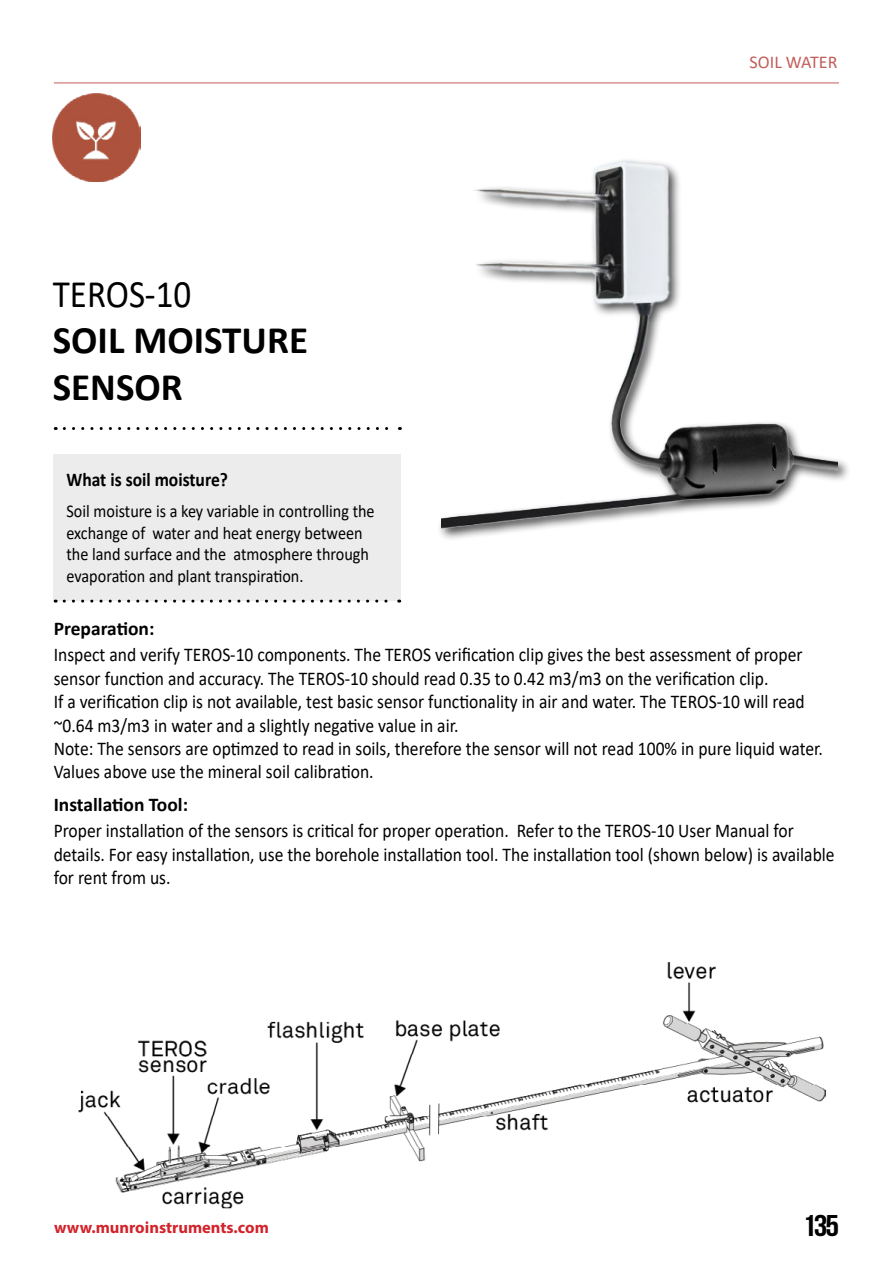
<style>
.page{position:relative;width:893px;height:1263px;background:#fff}
.page>*{position:absolute;margin:0;border:0;box-sizing:border-box;transform-origin:0 0}
.t1{font:700 39px/46.8px "Calibri";color:#000}
.t2{font:39px "Calibri";color:#000;scale:.9 1}
.t3{font:30px "Bebas Neue";color:#000;scale:1.15 1}
.t4{font:19.5px/23.4px "Calibri";color:#000;scale:.9 1}
.t5{font:700 19.5px "Calibri";color:#000}
.t6{font:700 19.5px "Calibri";color:#000;scale:.9 1}
.t7{font:18px/21.6px "Calibri";color:#000;scale:.9 1}
.t8{font:18px "Calibri";color:#c25d5a}
.t9{font:700 16.5px "Myriad Pro";color:#d2232a}
</style>
<div class="page">
<svg style="left:64px;top:427px;width:336px;height:3px"></svg>
<img style="left:52px;top:93px;width:89px;height:88px">
<div style="left:54px;top:455px;width:347px;height:146px;background:#edecec"></div>
<img style="left:441px;top:161px;width:396px;height:378px">
<svg style="left:64px;top:600px;width:336px;height:3px"></svg>
<img style="left:78px;top:962px;width:748px;height:247px">
<hr style="left:54px;top:83px;width:785px;height:1px;background:#c25d5a">
<h1 class="t2" style="left:53px;top:266px;width:155px">TEROS-10</h1>
<h1 class="t1" style="left:53px;top:316px;width:257px">SOIL MOISTURE<br>SENSOR</h1>
<p class="t8" style="left:750px;top:49px;width:89px">SOIL WATER</p>
<p class="t6" style="left:66px;top:466px;width:181px">What is soil moisture?</p>
<p class="t7" style="left:66px;top:500px;width:344px">Soil moisture is a key variable in controlling the exchange of water and heat energy between the land surface and the atmosphere through evaporation and plant transpiration.</p>
<p class="t5" style="left:54px;top:615px;width:102px">Preparation:</p>
<p class="t4" style="left:54px;top:643px;width:856px">Inspect and verify TEROS-10 components. The TEROS verification clip gives the best assessment of proper sensor function and accuracy. The TEROS-10 should read 0.35 to 0.42 m3/m3 on the verification clip.<br>If a verification clip is not available, test basic sensor functionality in air and water. The TEROS-10 will read ~0.64 m3/m3 in water and a slightly negative value in air.<br>Note: The sensors are optimzed to read in soils, therefore the sensor will not read 100% in pure liquid water.<br>Values above use the mineral soil calibration.</p>
<p class="t5" style="left:54px;top:791px;width:136px">Installation Tool:</p>
<p class="t4" style="left:54px;top:819px;width:869px">Proper installation of the sensors is critical for proper operation. Refer to the TEROS-10 User Manual for details. For easy installation, use the borehole installation tool. The installation tool (shown below) is available for rent from us.</p>
<p class="t9" style="left:54px;top:1217px;width:216px">www.munroinstruments.com</p>
<h2 class="t3" style="left:803px;top:1209px;width:33px">135</h2>
</div>
